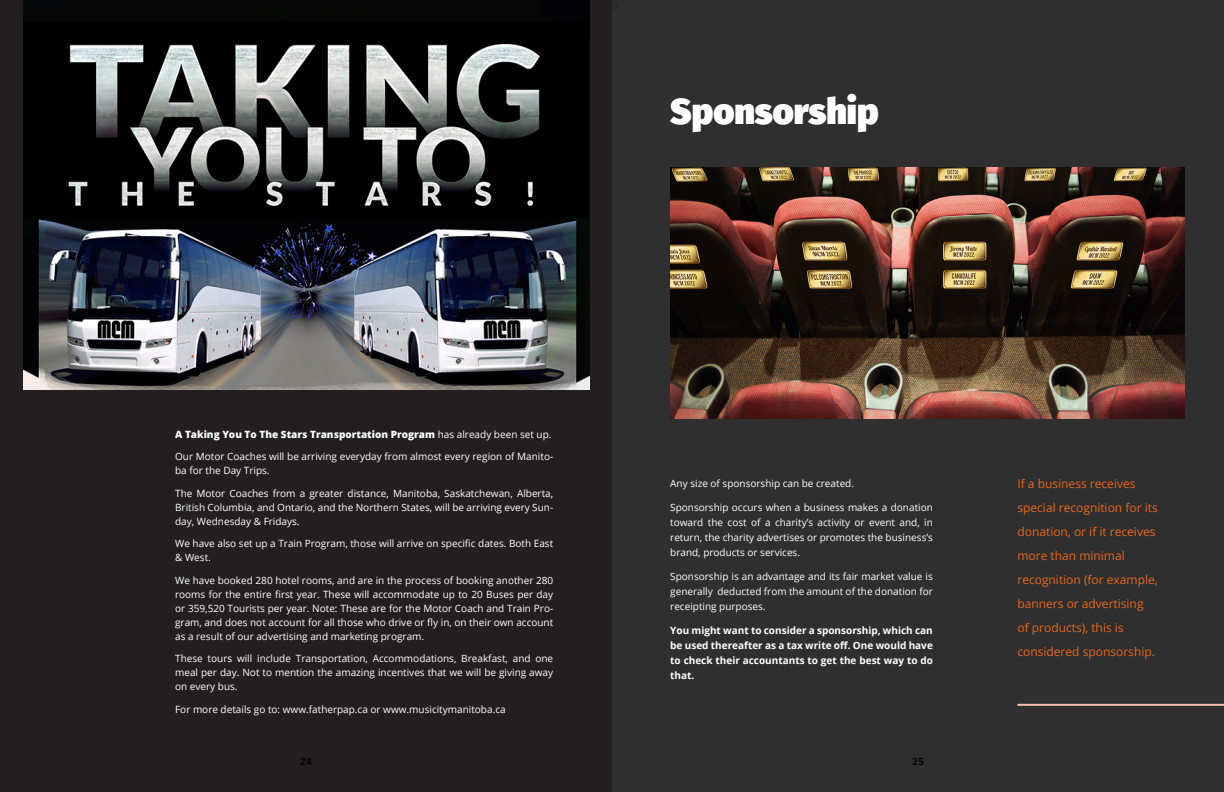
<style>
.page{position:relative;width:1224px;height:792px;background:#fff}
.page>*{position:absolute;margin:0;border:0;box-sizing:border-box;transform-origin:0 0}
.t1{font:900 36px "Fira Sans";color:#fff}
.t2{font:12px/24px "Open Sans";color:#ea671f}
.t3{font:10px/14px "Open Sans";color:#fff;text-align:justify}
.t4{font:700 10px/15px "Open Sans";color:#fff;text-align:justify}
.t5{font:800 10px "Open Sans";color:#fff}
.t6{font:700 10px "Open Sans";color:#040503}
.s1{font-weight:400}
</style>
<div class="page">
<div style="left:612px;top:0;width:612px;height:792px;background:#2e2f2e"></div>
<img style="left:670px;top:168px;width:515px;height:251px">
<svg style="left:1017px;top:703px;width:207px;height:3px"></svg>
<div style="left:0;top:0;width:612px;height:792px;background:#231f20"></div>
<img style="left:24px;top:0;width:565px;height:389px">
<p class="t1" style="left:670px;top:78px;width:210px">Sponsorship</p>
<p class="t5" style="left:175px;top:426px;width:378px">A Taking You To The Stars Transportation Program <span class="s1">has already been set up.</span></p>
<p class="t3" style="left:175px;top:449px;width:380px">Our Motor Coaches will be arriving everyday from almost every region of Manito&shy;ba for the Day Trips.</p>
<p class="t3" style="left:175px;top:486px;width:380px">The Motor Coaches from a greater distance, Manitoba, Saskatchewan, Alberta, British Columbia, and Ontario, and the Northern States, will be arriving every Sun&shy;day, Wednesday &amp; Fridays.</p>
<p class="t3" style="left:175px;top:536px;width:380px">We have also set up a Train Program, those will arrive on specific dates. Both East &amp; West.</p>
<p class="t3" style="left:175px;top:573px;width:380px">We have booked 280 hotel rooms, and are in the process of booking another 280 rooms for the entire first year. These will accommodate up to 20 Buses per day or 359,520 Tourists per year. Note: These are for the Motor Coach and Train Pro&shy;gram, and does not account for all those who drive or fly in, on their own account as a result of our advertising and marketing program.</p>
<p class="t3" style="left:175px;top:651px;width:380px">These tours will include Transportation, Accommodations, Breakfast, and one meal per day. Not to mention the amazing incentives that we will be giving away on every bus.</p>
<p class="t3" style="left:175px;top:702px;width:332px">For more details go to: www.fatherpap.ca or www.musicitymanitoba.ca</p>
<p class="t3" style="left:670px;top:476px;width:185px">Any size of sponsorship can be created.</p>
<p class="t3" style="left:670px;top:499px;width:264px;line-height:15px">Sponsorship occurs when a business makes a donation toward the cost of a charity’s activity or event and, in return, the charity advertises or promotes the business’s brand, products or services.</p>
<p class="t3" style="left:670px;top:568px;width:264px;line-height:15px">Sponsorship is an advantage and its fair market value is generally deducted from the amount of the donation for receipting purposes.</p>
<p class="t4" style="left:670px;top:622px;width:264px">You might want to consider a sponsorship, which can be used thereafter as a tax write off. One would have to check their accountants to get the best way to do that.</p>
<p class="t6" style="left:300px;top:754px;width:13px">24</p>
<p class="t6" style="left:912px;top:754px;width:13px">25</p>
<p class="t2" style="left:1017px;top:472px;width:142px">If a business receives special recognition for its donation, or if it receives more than minimal recognition (for example, banners or advertising of products), this is considered sponsorship.</p>
</div>
